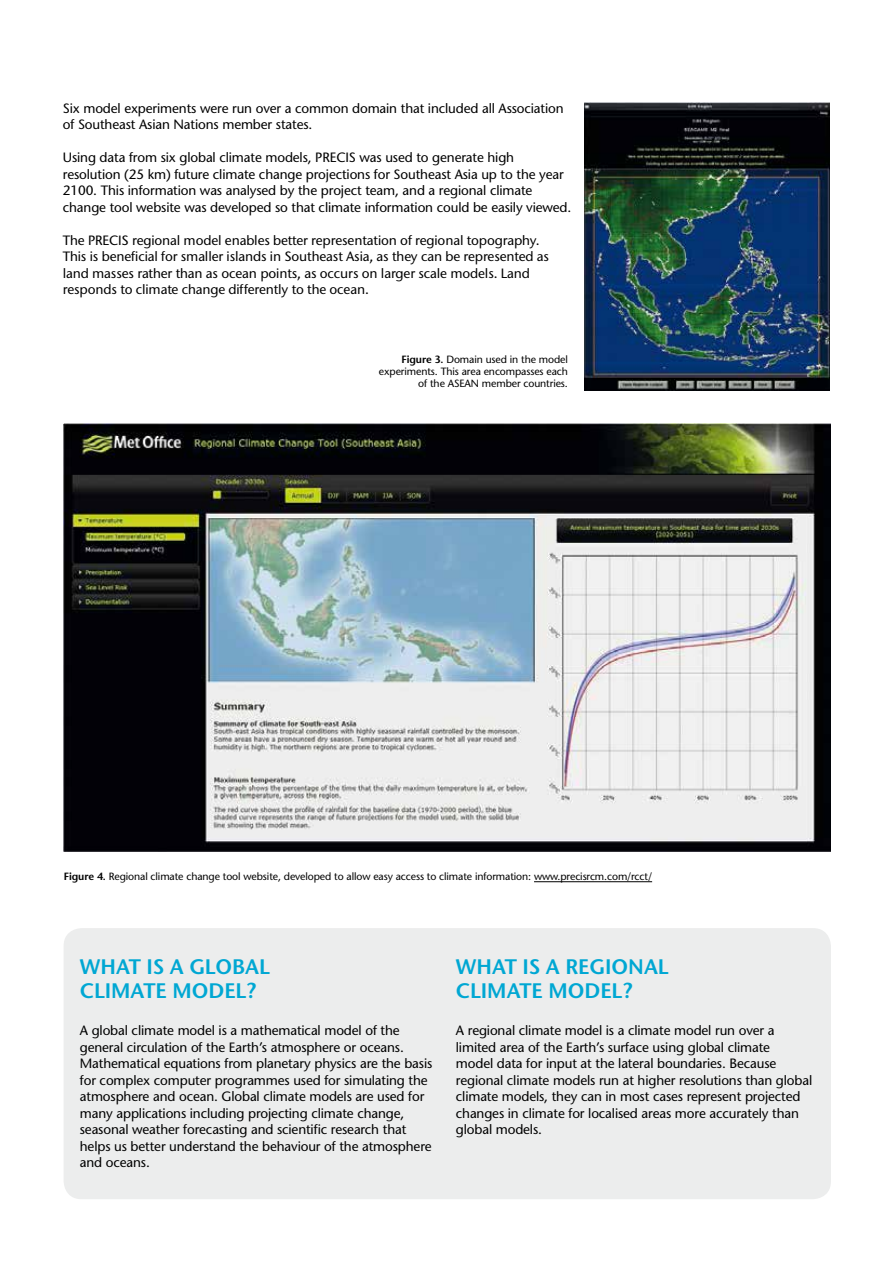
<style>
.page{position:relative;width:893px;height:1263px;background:#fff}
.page>*{position:absolute;margin:0;border:0;box-sizing:border-box;transform-origin:0 0}
.Blue_Subhead{font:21px/24px "Stone Sans ITC Semi";color:#00a7d3}
.Blue_Subhead-2{font:13.5px/16.5px "Stone Sans";letter-spacing:-.01em;color:#000}
.Body_Bullet{font:13.5px/16.5px "Stone Sans";letter-spacing:-.01em;color:#000}
.Pull_Out_Copy{font:13.5px/16.5px "Stone Sans";letter-spacing:-.01em;color:#000}
.Body_Bullet-2{font:500 13.5px/16.5px "Stone Sans ITC";letter-spacing:-.01em;color:#000}
.t1{font:10.5px/12px "Stone Sans";letter-spacing:-.01em;color:#000;text-align:right}
.s1{font-weight:600}
</style>
<div class="page">
<div style="left:64px;top:928px;width:767px;height:271px;background:#eceded;border-radius:18px"></div>
<img style="left:584px;top:103px;width:245px;height:288px">
<img style="left:64px;top:424px;width:767px;height:428px">
<hr style="left:534px;top:881px;width:118px;height:1px;background:#000">
<p class="Body_Bullet" style="left:63px;top:100px;width:502px">Six model experiments were run over a common domain that included all Association of Southeast Asian Nations member states.</p>
<p class="Body_Bullet" style="left:63px;top:149px;width:510px">Using data from six global climate models, PRECIS was used to generate high resolution (25 km) future climate change projections for Southeast Asia up to the year 2100. This information was analysed by the project team, and a regional climate change tool website was developed so that climate information could be easily viewed.</p>
<p class="Body_Bullet-2" style="left:63px;top:232px;width:488px">The PRECIS regional model enables better representation of regional topography.<br>This is beneficial for smaller islands in Southeast Asia, as they can be represented as land masses rather than as ocean points, as occurs on larger scale models. Land responds to climate change differently to the ocean.</p>
<p class="t1" style="left:379px;top:353px;width:190px"><span class="s1">Figure 3.</span> Domain used in the model experiments. This area encompasses each of the ASEAN member countries.</p>
<p class="t1" style="left:64px;top:871px;width:590px"><span class="s1">Figure 4.</span> Regional climate change tool website, developed to allow easy access to climate information: www.precisrcm.com/rcct/</p>
<p class="Blue_Subhead" style="left:80px;top:954px;width:191px">WHAT IS A GLOBAL<br>CLIMATE MODEL?</p>
<p class="Blue_Subhead-2" style="left:80px;top:1022px;width:354px">A global climate model is a mathematical model of the general circulation of the Earth’s atmosphere or oceans.<br>Mathematical equations from planetary physics are the basis for complex computer programmes used for simulating the atmosphere and ocean. Global climate models are used for many applications including projecting climate change, seasonal weather forecasting and scientific research that helps us better understand the behaviour of the atmosphere and oceans.</p>
<p class="Blue_Subhead" style="left:456px;top:954px;width:214px">WHAT IS A REGIONAL<br>CLIMATE MODEL?</p>
<p class="Pull_Out_Copy" style="left:456px;top:1022px;width:358px">A regional climate model is a climate model run over a limited area of the Earth’s surface using global climate<br>model data for input at the lateral boundaries. Because regional climate models run at higher resolutions than global climate models, they can in most cases represent projected changes in climate for localised areas more accurately than global models.</p>
</div>
